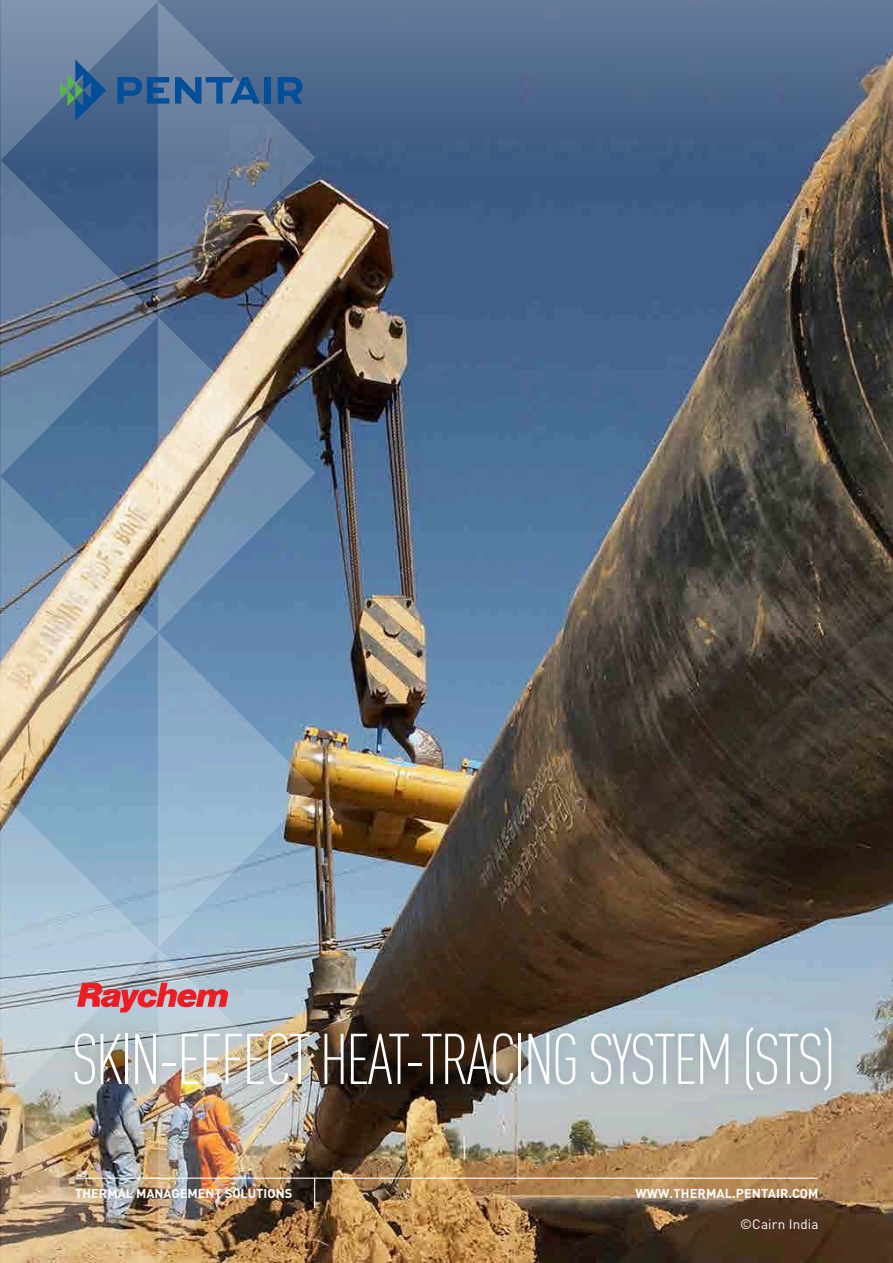
<style>
.page{position:relative;width:893px;height:1263px;background:#fff}
.page>*{position:absolute;margin:0;border:0;box-sizing:border-box;transform-origin:0 0}
.t1{font:300 70.5px "DIN Cond";letter-spacing:-.04em;color:#fff}
.t2{font:13.5px "DIN Pro";letter-spacing:.01em;color:#fff}
.t3{font:700 12.75px "DIN Pro";color:#fff}
</style>
<div class="page">
<img style="left:0;top:0;width:893px;height:1263px">
<img style="left:158px;top:948px;width:157px;height:315px">
<svg style="left:158px;top:632px;width:157px;height:316px;background:#8ba8c0"></svg>
<svg style="left:158px;top:317px;width:157px;height:315px;background:#8393a0"></svg>
<img style="left:158px;top:1px;width:157px;height:316px">
<svg style="left:0;top:793px;width:158px;height:313px;background:#a4bccc"></svg>
<img style="left:0;top:1106px;width:158px;height:157px">
<img style="left:0;top:476px;width:158px;height:315px">
<svg style="left:0;top:160px;width:158px;height:316px;background:#567192"></svg>
<div style="left:61px;top:1015px;width:784px;height:87px;background:#231f20;opacity:.34"></div>
<hr style="left:76px;top:1177px;width:741px;height:2px;background:#fff">
<hr style="left:314px;top:1178px;width:1px;height:30px;background:#fff">
<svg style="left:0;top:0;width:260px;height:160px;background:#5c7899"></svg>
<div style="left:264px;top:77px;width:7px;height:27px;background:#014e99"></div>
<svg style="left:278px;top:77px;width:25px;height:27px"></svg>
<svg style="left:77px;top:983px;width:152px;height:29px;background:#cf7881"></svg>
<h1 class="t1" style="left:72px;top:1019px;width:766px">SKIN-EFFECT HEAT-TRACING SYSTEM (STS)</h1>
<p class="t3" style="left:75px;top:1184px;width:218px">THERMAL MANAGEMENT SOLUTIONS</p>
<p class="t3" style="left:635px;top:1184px;width:185px">WWW.THERMAL.PENTAIR.COM</p>
<p class="t2" style="left:740px;top:1215px;width:80px">©Cairn India</p>
</div>
